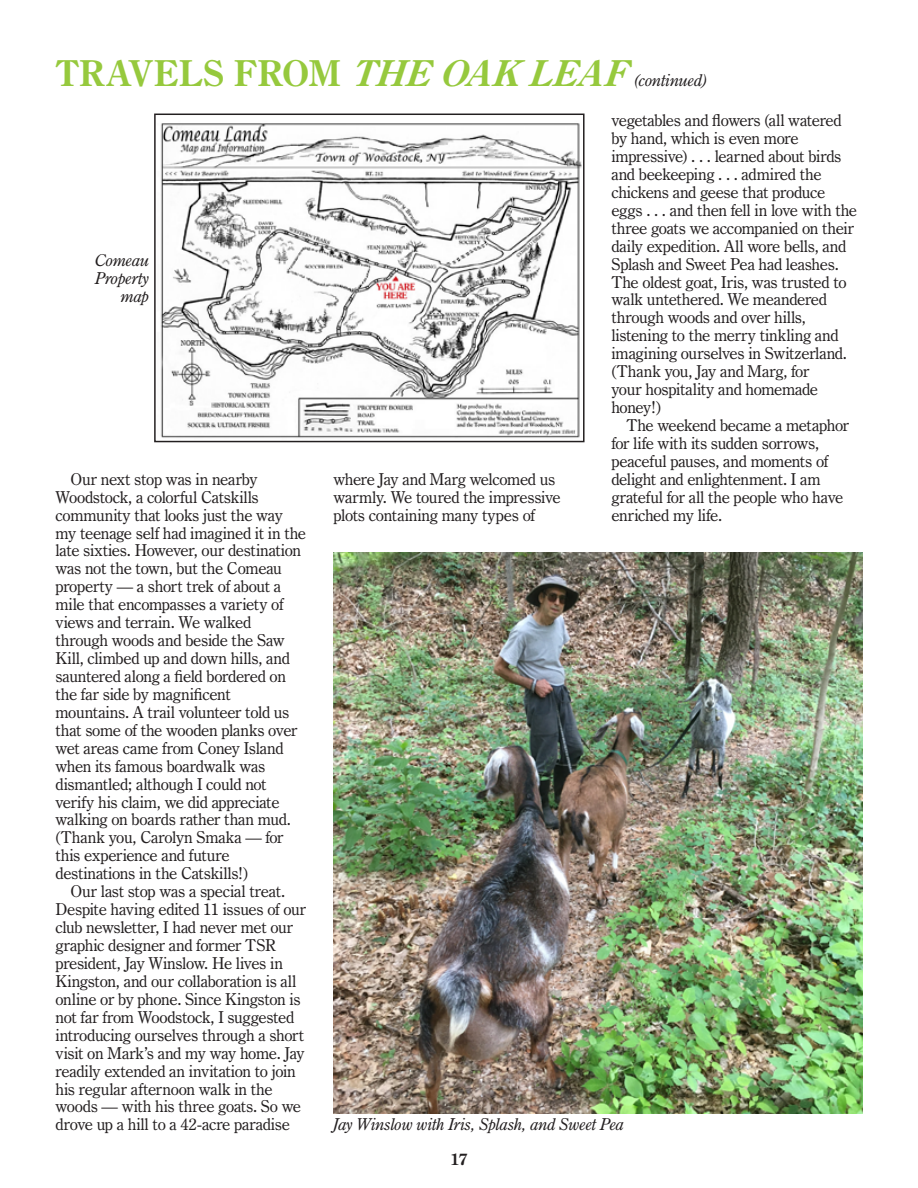
<style>
.page{position:relative;width:918px;height:1188px;background:#fff}
.page>*{position:absolute;margin:0;border:0;box-sizing:border-box;transform-origin:0 0}
.t1{font:700 35.85px "Century Oldstyle BT";letter-spacing:-.015em;color:#96c93d}
.t2{font:16.5px/18px "Century Oldstyle BT";letter-spacing:-.025em;color:#231f20}
.t3{font:italic 16.5px/18px "Century Oldstyle BT";letter-spacing:-.015em;color:#231f20;text-align:right}
.t4{font:700 16.5px "Century Oldstyle BT";color:#231f20}
.s1{font-style:italic}
.s2{font-weight:400;font-style:italic;font-size:16.5px;color:#231f20}
</style>
<div class="page">
<img style="left:160px;top:123px;width:422px;height:315px">
<div style="left:154px;top:114px;width:431px;height:328px;border:1px solid #231f20"></div>
<img style="left:333px;top:553px;width:529px;height:560px">
<h1 class="t1" style="left:56px;top:51px;width:653px">TRAVELS FROM <span class="s1">THEOAK LEAF</span><span class="s2">(continued)</span></h1>
<p class="t3" style="left:95px;top:251px;width:56px">Comeau<br>Property map</p>
<p class="t2" style="left:56px;top:470px;width:252px;text-indent:15px">Our next stop was in nearby<br>Woodstock, a colorful Catskills community that looks just the way my teenage self had imagined it in the late sixties. However, our destination was not the town, but the Comeau property — a short trek of about a mile that encompasses a variety of views and terrain. We walked through woods and beside the Saw<br>Kill, climbed up and down hills, and sauntered along a field bordered on the far side by magnificent mountains. A trail volunteer told us that some of the wooden planks over wet areas came from Coney Island when its famous boardwalk was dismantled; although I could not verify his claim, we did appreciate walking on boards rather than mud. (Thank you, Carolyn Smaka — for this experience and future destinations in the Catskills!)</p>
<p class="t2" style="left:56px;top:882px;width:252px;text-indent:15px">Our last stop was a special treat.<br>Despite having edited 11 issues of our club newsletter, I had never met our graphic designer and former TSR president, Jay Winslow. He lives in Kingston, and our collaboration is all online or by phone. Since Kingston is not far from Woodstock, I suggested introducing ourselves through a short visit on Mark’s and my way home. Jay readily extended an invitation to join his regular afternoon walk in the woods — with his three goats. So we drove up a hill to a 42-acre paradise</p>
<p class="t2" style="left:333px;top:470px;width:229px">where Jay and Marg welcomed us warmly. We toured the impressive plots containing many types of</p>
<p class="t2" style="left:611px;top:111px;width:247px">vegetables and flowers (all watered by hand, which is even more impressive) . . . learned about birds and beekeeping . . . admired the chickens and geese that produce eggs . . . and then fell in love with the three goats we accompanied on their daily expedition. All wore bells, and<br>Splash and Sweet Pea had leashes.<br>The oldest goat, Iris, was trusted to walk untethered. We meandered through woods and over hills, listening to the merry tinkling and imagining ourselves in Switzerland. (Thank you, Jay and Marg, for<br>your hospitality and homemade honey!)</p>
<p class="t2" style="left:611px;top:416px;width:239px;text-indent:15px">The weekend became a metaphor for life with its sudden sorrows, peaceful pauses, and moments of delight and enlightenment. I am grateful for all the people who have enriched my life.</p>
<p class="t3" style="left:333px;top:1115px;width:293px">Jay Winslow with Iris, Splash, and Sweet Pea</p>
<p class="t4" style="left:451px;top:1149px;width:19px">17</p>
</div>
